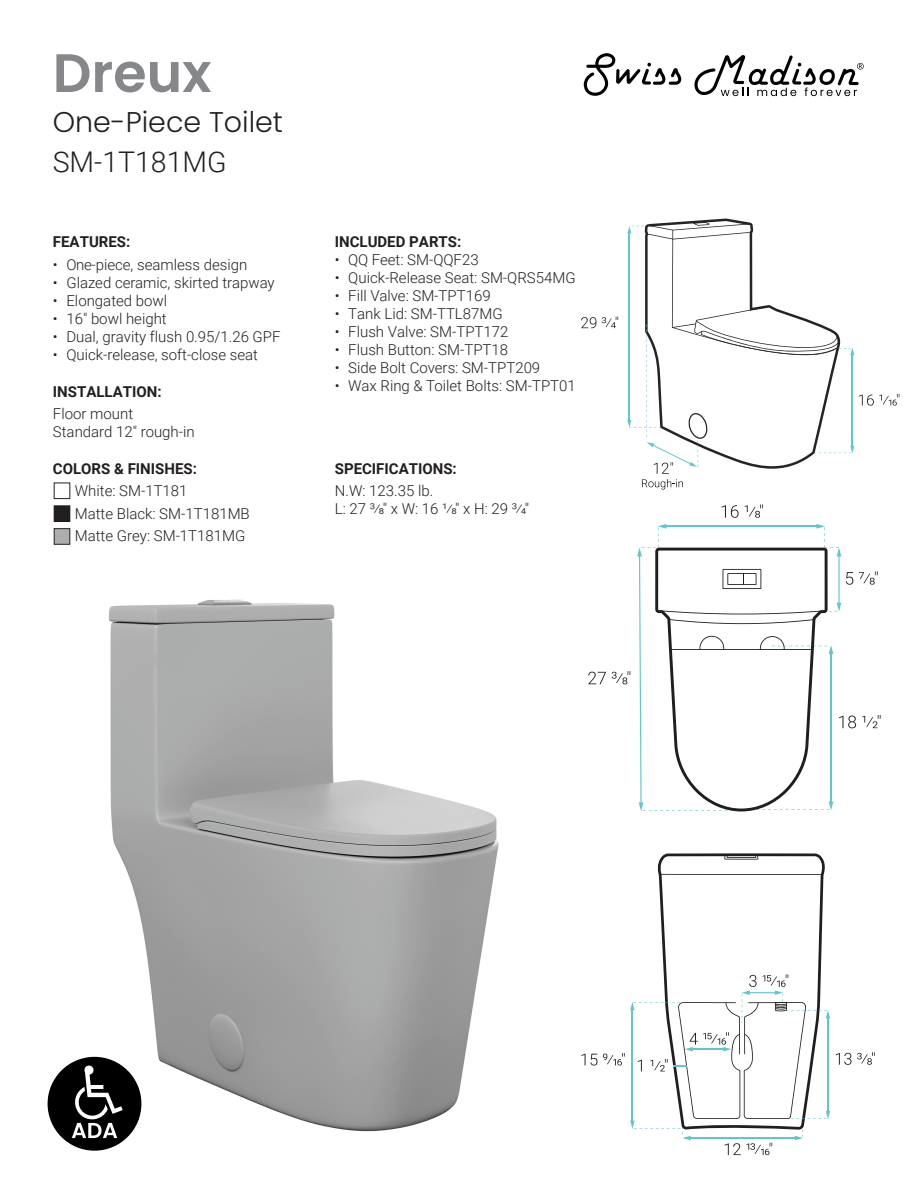
<style>
.page{position:relative;width:918px;height:1188px;background:#fff}
.page>*{position:absolute;margin:0;border:0;box-sizing:border-box;transform-origin:0 0}
.t1{font:600 54px "Poppins";color:#86878b}
.t2{font:300 28.5px "Poppins";color:#231f20}
.t3{font:300 28.5px "Roboto";color:#231f20}
.t4{font:300 15px/18px "Roboto";color:#231f20}
.t5{font:700 15px "Roboto";color:#231f20}
</style>
<div class="page">
<div style="left:54px;top:483px;width:16px;height:16px;border:1px solid #231f20"></div>
<div style="left:54px;top:506px;width:16px;height:15px;background:#231f20"></div>
<div style="left:54px;top:506px;width:16px;height:16px;border:1px solid #231f20"></div>
<div style="left:54px;top:528px;width:16px;height:16px;background:#acadad;border:1px solid #231f20"></div>
<svg style="left:584px;top:53px;width:97px;height:43px"></svg>
<svg style="left:694px;top:55px;width:170px;height:41px"></svg>
<img style="left:47px;top:599px;width:452px;height:533px">
<svg style="left:581px;top:317px;width:15px;height:11px"></svg>
<svg style="left:602px;top:317px;width:16px;height:11px"></svg>
<svg style="left:627px;top:219px;width:272px;height:271px"></svg>
<svg style="left:836px;top:1052px;width:39px;height:13px"></svg>
<svg style="left:657px;top:853px;width:168px;height:121px"></svg>
<hr style="left:660px;top:874px;width:162px;height:1px;background:#211e1e">
<svg style="left:581px;top:974px;width:249px;height:181px"></svg>
<svg style="left:724px;top:854px;width:34px;height:6px"></svg>
<svg style="left:722px;top:505px;width:17px;height:13px"></svg>
<svg style="left:745px;top:505px;width:18px;height:13px"></svg>
<svg style="left:588px;top:672px;width:18px;height:12px"></svg>
<svg style="left:612px;top:671px;width:18px;height:13px"></svg>
<svg style="left:637px;top:524px;width:244px;height:287px"></svg>
<svg style="left:48px;top:1057px;width:93px;height:94px"></svg>
<h1 class="t1" style="left:53px;top:42px;width:160px">Dreux</h1>
<h2 class="t2" style="left:53px;top:106px;width:232px">One-Piece Toilet</h2>
<h2 class="t3" style="left:53px;top:142px;width:175px">SM-1T181MG</h2>
<p class="t5" style="left:53px;top:231px;width:79px">FEATURES:</p>
<p class="t4" style="left:53px;top:255px;width:196px">• One-piece, seamless design</p>
<p class="t4" style="left:53px;top:273px;width:223px">• Glazed ceramic, skirted trapway</p>
<p class="t4" style="left:53px;top:291px;width:116px">• Elongated bowl</p>
<p class="t4" style="left:53px;top:309px;width:115px">• 16" bowl height</p>
<p class="t4" style="left:53px;top:327px;width:229px">• Dual, gravity flush 0.95/1.26 GPF</p>
<p class="t4" style="left:53px;top:345px;width:207px">• Quick-release, soft-close seat</p>
<p class="t5" style="left:53px;top:381px;width:110px">INSTALLATION:</p>
<p class="t4" style="left:53px;top:404px;width:143px">Floor mount<br>Standard 12" rough-in</p>
<p class="t5" style="left:53px;top:458px;width:146px">COLORS &amp; FINISHES:</p>
<p class="t4" style="left:75px;top:479px;width:177px;line-height:22.5px">White: SM-1T181<br>Matte Black: SM-1T181MB<br>Matte Grey: SM-1T181MG</p>
<p class="t5" style="left:335px;top:231px;width:128px">INCLUDED PARTS:</p>
<p class="t4" style="left:335px;top:250px;width:145px">• QQ Feet: SM-QQF23</p>
<p class="t4" style="left:335px;top:268px;width:242px">• Quick-Release Seat: SM-QRS54MG</p>
<p class="t4" style="left:335px;top:286px;width:157px">• Fill Valve: SM-TPT169</p>
<p class="t4" style="left:335px;top:304px;width:169px">• Tank Lid: SM-TTL87MG</p>
<p class="t4" style="left:335px;top:322px;width:175px">• Flush Valve: SM-TPT172</p>
<p class="t4" style="left:335px;top:340px;width:175px">• Flush Button: SM-TPT18</p>
<p class="t4" style="left:335px;top:358px;width:207px">• Side Bolt Covers: SM-TPT209</p>
<p class="t4" style="left:335px;top:376px;width:243px">• Wax Ring &amp; Toilet Bolts: SM-TPT01</p>
<p class="t5" style="left:335px;top:458px;width:124px">SPECIFICATIONS:</p>
<p class="t4" style="left:335px;top:482px;width:196px">N.W: 123.35 lb.<br>L: 27 ³⁄8" x W: 16 ¹⁄8" x H: 29 ³⁄4"</p>
</div>
